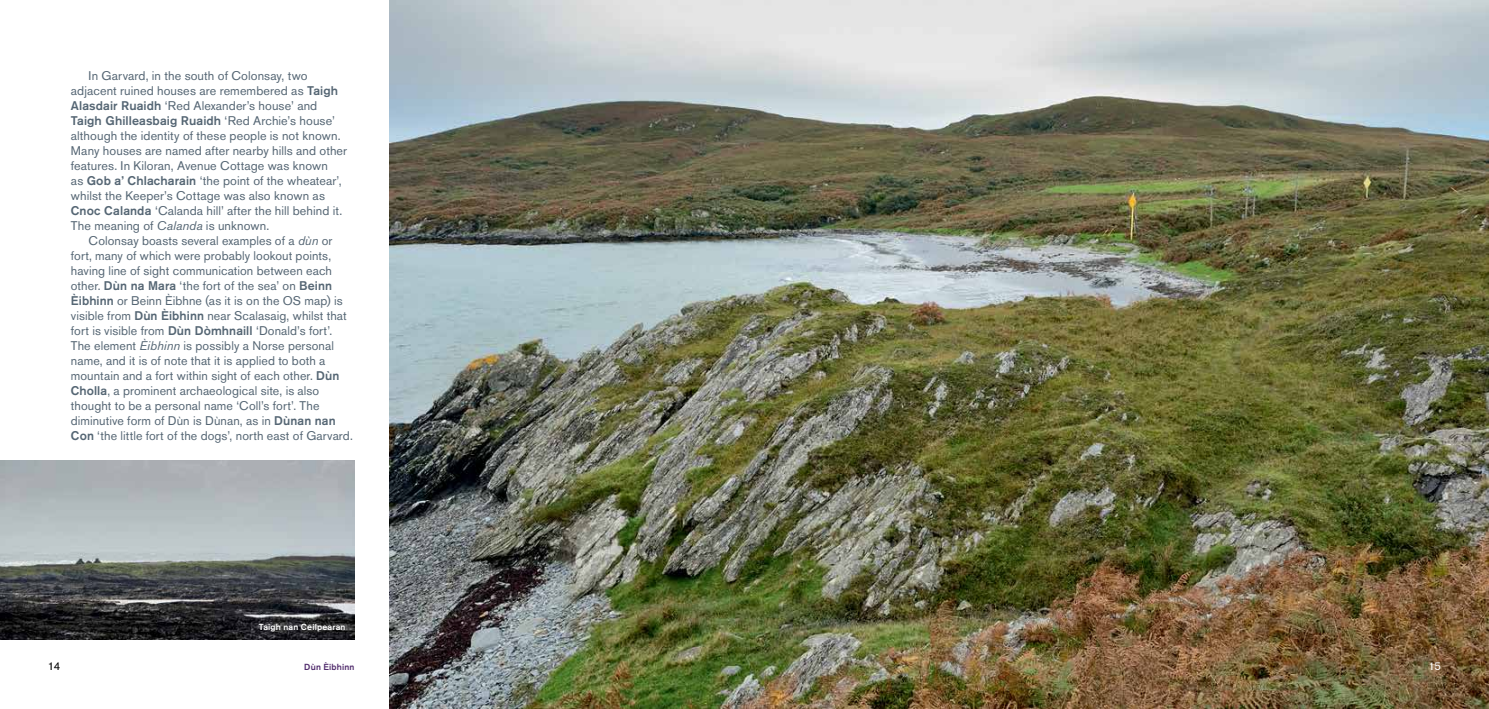
<style>
.page{position:relative;width:1489px;height:709px;background:#fff}
.page>*{position:absolute;margin:0;border:0;box-sizing:border-box;transform-origin:0 0}
.t1{font:12.5px/15px "Akzidenz Grotesk BE";letter-spacing:.005em;color:#556674}
.t2{font:11.25px "Akzidenz Grotesk BE";color:#000}
.t3{font:11.25px "Akzidenz Grotesk BE";color:#fff}
.t4{font:500 8.75px "Akzidenz Grotesk BE";letter-spacing:.02em;color:#fff}
.t5{font:500 8.75px "Akzidenz Grotesk BE";letter-spacing:.02em;color:#512c6d}
.s1{font-weight:500}
.s2{font-style:italic}
</style>
<div class="page">
<img style="left:390px;top:0;width:1098px;height:709px">
<img style="left:0;top:461px;width:354px;height:179px">
<p class="t1" style="left:71px;top:68px;width:278px;text-indent:18px">In Garvard, in the south of Colonsay, two adjacent ruined houses are remembered as <span class="s1">Taigh Alasdair Ruaidh</span> ‘Red Alexander’s house’ and <span class="s1">Taigh Ghilleasbaig Ruaidh</span> ‘Red Archie’s house’ although the identity of these people is not known.<br>Many houses are named after nearby hills and other features. In Kiloran, Avenue Cottage was known<br>as <span class="s1">Gob a’ Chlacharain</span> ‘the point of the wheatear’, whilst the Keeper’s Cottage was also known as <span class="s1">Cnoc Calanda</span> ‘Calanda hill’ after the hill behind it.<br>The meaning of <span class="s2">Calanda</span> is unknown.</p>
<p class="t1" style="left:71px;top:233px;width:283px;text-indent:18px">Colonsay boasts several examples of a <span class="s2">dùn</span> or fort, many of which were probably lookout points, having line of sight communication between each other. <span class="s1">Dùn na Mara</span> ‘the fort of the sea’ on <span class="s1">Beinn Èibhinn</span> or Beinn Èibhne (as it is on the OS map) is visible from <span class="s1">Dùn Èibhinn</span> near Scalasaig, whilst that fort is visible from <span class="s1">Dùn Dòmhnaill</span> ‘Donald’s fort’.<br>The element <span class="s2">Èibhinn</span> is possibly a Norse personal name, and it is of note that it is applied to both a mountain and a fort within sight of each other. <span class="s1">Dùn Cholla</span>, a prominent archaeological site, is also thought to be a personal name ‘Coll’s fort’. The diminutive form of Dùn is Dùnan, as in <span class="s1">Dùnan nan Con</span> ‘the little fort of the dogs’, north east of Garvard.</p>
<p class="t4" style="left:259px;top:621px;width:88px">Taigh nan Ceilpearan</p>
<p class="t5" style="left:304px;top:661px;width:52px">Dùn Èibhinn</p>
<p class="t2" style="left:48px;top:659px;width:14px">14</p>
<p class="t3" style="left:1428px;top:659px;width:14px">15</p>
</div>
